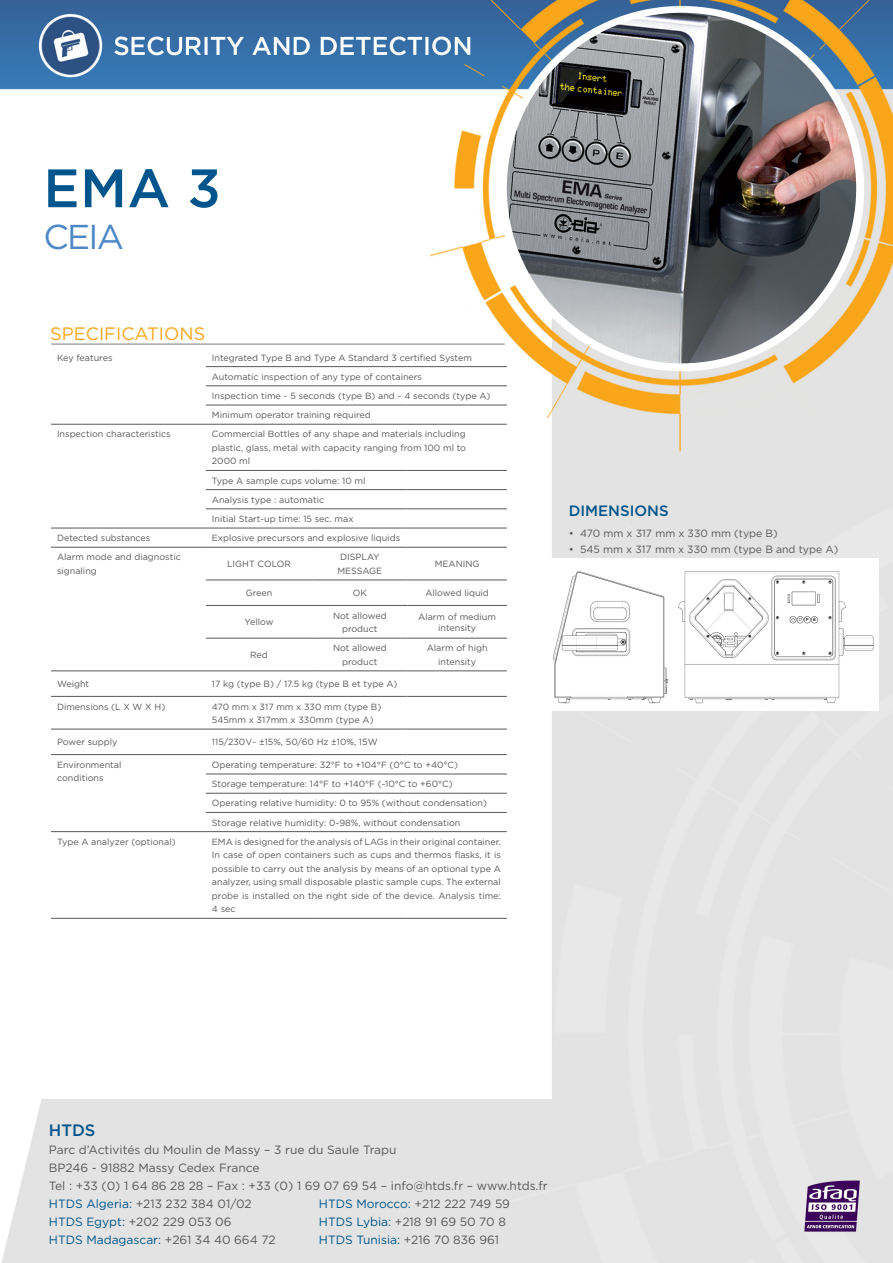
<style>
.page{position:relative;width:893px;height:1263px;background:#fff}
.page>*{position:absolute;margin:0;border:0;box-sizing:border-box;transform-origin:0 0}
.t1{font:500 54px "Gotham";color:#00568c}
.t2{font:34.5px "Gotham";color:#4d87c6}
.t3{font:18px "Gotham";color:#f9a51b}
.t4{font:500 16.5px "Gotham";color:#00568c}
.t5{font:500 15px "Gotham";color:#00568c}
.t6{font:12px "Gotham";color:#57585a}
.t7{font:12px "Gotham";color:#00568c}
.t8{font:10.5px "Gotham";color:#57585a}
.t9{font:9px/13.5px "Gotham";color:#57585a;text-align:center}
.s1{color:#00568c}
.s2{color:#57585a}
</style>
<div class="page">
<img style="left:0;top:0;width:893px;height:1263px">
<hr style="left:51px;top:343px;width:454px;height:2px;background:#a5a6aa">
<img style="left:507px;top:13px;width:349px;height:350px">
<hr style="left:206px;top:366px;width:106px;height:1px;background:#57585a">
<hr style="left:312px;top:366px;width:95px;height:1px;background:#57585a">
<hr style="left:407px;top:366px;width:100px;height:1px;background:#57585a">
<hr style="left:206px;top:386px;width:106px;height:1px;background:#57585a">
<hr style="left:312px;top:386px;width:95px;height:1px;background:#57585a">
<hr style="left:407px;top:386px;width:100px;height:1px;background:#57585a">
<hr style="left:206px;top:405px;width:106px;height:1px;background:#57585a">
<hr style="left:312px;top:405px;width:95px;height:1px;background:#57585a">
<hr style="left:407px;top:405px;width:100px;height:1px;background:#57585a">
<hr style="left:51px;top:424px;width:155px;height:1px;background:#57585a">
<hr style="left:206px;top:424px;width:106px;height:1px;background:#57585a">
<hr style="left:312px;top:424px;width:95px;height:1px;background:#57585a">
<hr style="left:407px;top:424px;width:100px;height:1px;background:#57585a">
<hr style="left:206px;top:470px;width:106px;height:1px;background:#57585a">
<hr style="left:312px;top:470px;width:95px;height:1px;background:#57585a">
<hr style="left:407px;top:470px;width:100px;height:1px;background:#57585a">
<hr style="left:206px;top:489px;width:106px;height:1px;background:#57585a">
<hr style="left:312px;top:489px;width:95px;height:1px;background:#57585a">
<hr style="left:407px;top:489px;width:100px;height:1px;background:#57585a">
<hr style="left:206px;top:509px;width:106px;height:1px;background:#57585a">
<hr style="left:312px;top:509px;width:95px;height:1px;background:#57585a">
<hr style="left:407px;top:509px;width:100px;height:1px;background:#57585a">
<hr style="left:51px;top:528px;width:155px;height:1px;background:#57585a">
<hr style="left:206px;top:528px;width:106px;height:1px;background:#57585a">
<hr style="left:312px;top:528px;width:95px;height:1px;background:#57585a">
<hr style="left:407px;top:528px;width:100px;height:1px;background:#57585a">
<hr style="left:51px;top:547px;width:155px;height:1px;background:#57585a">
<hr style="left:206px;top:547px;width:106px;height:1px;background:#57585a">
<hr style="left:312px;top:547px;width:95px;height:1px;background:#57585a">
<hr style="left:407px;top:547px;width:100px;height:1px;background:#57585a">
<hr style="left:206px;top:580px;width:106px;height:1px;background:#57585a">
<hr style="left:312px;top:580px;width:95px;height:1px;background:#57585a">
<hr style="left:407px;top:580px;width:100px;height:1px;background:#57585a">
<hr style="left:206px;top:605px;width:106px;height:1px;background:#57585a">
<hr style="left:312px;top:605px;width:95px;height:1px;background:#57585a">
<hr style="left:407px;top:605px;width:100px;height:1px;background:#57585a">
<hr style="left:206px;top:638px;width:106px;height:1px;background:#57585a">
<hr style="left:312px;top:638px;width:95px;height:1px;background:#57585a">
<hr style="left:407px;top:638px;width:100px;height:1px;background:#57585a">
<hr style="left:51px;top:671px;width:155px;height:1px;background:#57585a">
<hr style="left:206px;top:671px;width:106px;height:1px;background:#57585a">
<hr style="left:312px;top:671px;width:95px;height:1px;background:#57585a">
<hr style="left:407px;top:671px;width:100px;height:1px;background:#57585a">
<hr style="left:51px;top:696px;width:155px;height:1px;background:#57585a">
<hr style="left:206px;top:696px;width:106px;height:1px;background:#57585a">
<hr style="left:312px;top:696px;width:95px;height:1px;background:#57585a">
<hr style="left:407px;top:696px;width:100px;height:1px;background:#57585a">
<hr style="left:51px;top:729px;width:155px;height:1px;background:#57585a">
<hr style="left:206px;top:729px;width:106px;height:1px;background:#57585a">
<hr style="left:312px;top:729px;width:95px;height:1px;background:#57585a">
<hr style="left:407px;top:729px;width:100px;height:1px;background:#57585a">
<hr style="left:51px;top:754px;width:155px;height:1px;background:#57585a">
<hr style="left:206px;top:754px;width:106px;height:1px;background:#57585a">
<hr style="left:312px;top:754px;width:95px;height:1px;background:#57585a">
<hr style="left:407px;top:754px;width:100px;height:1px;background:#57585a">
<hr style="left:206px;top:774px;width:106px;height:1px;background:#57585a">
<hr style="left:312px;top:774px;width:95px;height:1px;background:#57585a">
<hr style="left:407px;top:774px;width:100px;height:1px;background:#57585a">
<hr style="left:206px;top:793px;width:106px;height:1px;background:#57585a">
<hr style="left:312px;top:793px;width:95px;height:1px;background:#57585a">
<hr style="left:407px;top:793px;width:100px;height:1px;background:#57585a">
<hr style="left:206px;top:812px;width:106px;height:1px;background:#57585a">
<hr style="left:312px;top:812px;width:95px;height:1px;background:#57585a">
<hr style="left:407px;top:812px;width:100px;height:1px;background:#57585a">
<hr style="left:51px;top:831px;width:155px;height:1px;background:#57585a">
<hr style="left:206px;top:831px;width:106px;height:1px;background:#57585a">
<hr style="left:312px;top:831px;width:95px;height:1px;background:#57585a">
<hr style="left:407px;top:831px;width:100px;height:1px;background:#57585a">
<hr style="left:51px;top:918px;width:155px;height:1px;background:#57585a">
<hr style="left:206px;top:918px;width:106px;height:1px;background:#57585a">
<hr style="left:312px;top:918px;width:95px;height:1px;background:#57585a">
<hr style="left:407px;top:918px;width:100px;height:1px;background:#57585a">
<img style="left:550px;top:558px;width:328px;height:153px">
<p class="t1" style="left:43px;top:153px;width:179px">EMA 3</p>
<p class="t2" style="left:43px;top:215px;width:82px">CEIA</p>
<p class="t3" style="left:50px;top:323px;width:156px">SPECIFICATIONS</p>
<p class="t9" style="left:57px;top:350px;width:57px">Key features</p>
<p class="t9" style="left:212px;top:350px;width:262px">Integrated Type B and Type A Standard 3 certified System</p>
<p class="t9" style="left:212px;top:370px;width:212px">Automatic inspection of any type of containers</p>
<p class="t9" style="left:212px;top:389px;width:280px">Inspection time ~ 5 seconds (type B) and ~ 4 seconds (type A)</p>
<p class="t9" style="left:212px;top:408px;width:160px">Minimum operator training required</p>
<p class="t9" style="left:57px;top:427px;width:115px">Inspection characteristics</p>
<p class="t9" style="left:212px;top:427px;width:255px">Commercial Bottles of any shape and materials including</p>
<p class="t9" style="left:212px;top:441px;width:256px">plastic, glass, metal with capacity ranging from 100 ml to</p>
<p class="t9" style="left:212px;top:454px;width:40px">2000 ml</p>
<p class="t9" style="left:212px;top:473px;width:155px">Type A sample cups volume: 10 ml</p>
<p class="t9" style="left:212px;top:493px;width:114px">Analysis type : automatic</p>
<p class="t9" style="left:212px;top:512px;width:143px">Initial Start-up time: 15 sec. max</p>
<p class="t9" style="left:57px;top:531px;width:95px">Detected substances</p>
<p class="t9" style="left:212px;top:531px;width:190px">Explosive precursors and explosive liquids</p>
<p class="t9" style="left:57px;top:550px;width:125px;text-align:left">Alarm mode and diagnostic signaling</p>
<p class="t9" style="left:227px;top:557px;width:66px">LIGHT COLOR</p>
<p class="t9" style="left:340px;top:550px;width:41px">DISPLAY</p>
<p class="t9" style="left:337px;top:564px;width:46px">MESSAGE</p>
<p class="t9" style="left:435px;top:557px;width:46px">MEANING</p>
<p class="t9" style="left:246px;top:586px;width:28px">Green</p>
<p class="t9" style="left:353px;top:586px;width:16px">OK</p>
<p class="t9" style="left:425px;top:586px;width:65px">Allowed liquid</p>
<p class="t9" style="left:245px;top:615px;width:30px">Yellow</p>
<p class="t9" style="left:333px;top:608px;width:55px">Not allowed product</p>
<p class="t9" style="left:418px;top:611px;width:79px;line-height:10.5px">Alarm of medium intensity</p>
<p class="t9" style="left:250px;top:648px;width:19px">Red</p>
<p class="t9" style="left:333px;top:641px;width:55px">Not allowed product</p>
<p class="t9" style="left:427px;top:641px;width:62px">Alarm of high intensity</p>
<p class="t9" style="left:57px;top:677px;width:34px">Weight</p>
<p class="t9" style="left:212px;top:677px;width:187px">17 kg (type B) / 17.5 kg (type B et type A)</p>
<p class="t9" style="left:57px;top:699px;width:110px">Dimensions (L X W X H)</p>
<p class="t9" style="left:212px;top:699px;width:171px;text-align:left">470 mm x 317 mm x 330 mm (type B)<br>545mm x 317mm x 330mm (type A)</p>
<p class="t9" style="left:57px;top:735px;width:62px">Power supply</p>
<p class="t9" style="left:212px;top:735px;width:167px">115/230V~ ±15%, 50/60 Hz ±10%, 15W</p>
<p class="t9" style="left:57px;top:758px;width:66px">Environmental</p>
<p class="t9" style="left:57px;top:771px;width:48px">conditions</p>
<p class="t9" style="left:212px;top:758px;width:248px">Operating temperature: 32°F to +104°F (0°C to +40°C)</p>
<p class="t9" style="left:212px;top:777px;width:242px">Storage temperature: 14°F to +140°F (-10°C to +60°C)</p>
<p class="t9" style="left:212px;top:796px;width:277px">Operating relative humidity: 0 to 95% (without condensation)</p>
<p class="t9" style="left:212px;top:815px;width:250px">Storage relative humidity: 0-98%, without condensation</p>
<p class="t9" style="left:57px;top:835px;width:120px">Type A analyzer (optional)</p>
<p class="t9" style="left:212px;top:835px;width:290px;text-align:justify">EMA is designed for the analysis of LAGs in their original container.<br>In case of open containers such as cups and thermos flasks, it is possible to carry out the analysis by means of an optional type A analyzer, using small disposable plastic sample cups. The external probe is installed on the right side of the device. Analysis time:<br>4 sec</p>
<p class="t5" style="left:569px;top:501px;width:101px">DIMENSIONS</p>
<p class="t8" style="left:569px;top:526px;width:211px">• 470 mm x 317 mm x 330 mm (type B)</p>
<p class="t8" style="left:569px;top:543px;width:271px">• 545 mm x 317 mm x 330 mm (type B and type A)</p>
<p class="t4" style="left:49px;top:1119px;width:48px">HTDS</p>
<p class="t6" style="left:49px;top:1142px;width:349px">Parc d’Activités du Moulin de Massy – 3 rue du Saule Trapu</p>
<p class="t6" style="left:49px;top:1160px;width:212px">BP246 - 91882 Massy Cedex France</p>
<p class="t6" style="left:49px;top:1178px;width:500px">Tel : +33 (0) 1 64 86 28 28 – Fax : +33 (0) 1 69 07 69 54 – info@htds.fr – www.htds.fr</p>
<p class="t6" style="left:49px;top:1196px;width:204px"><span class="s1">HTDS Algeria:</span> +213 232 384 01/02</p>
<p class="t7" style="left:319px;top:1196px;width:193px">HTDS Morocco: <span class="s2">+212 222 749 59</span></p>
<p class="t6" style="left:49px;top:1214px;width:184px"><span class="s1">HTDS Egypt:</span> +202 229 053 06</p>
<p class="t6" style="left:319px;top:1214px;width:188px"><span class="s1">HTDS Lybia:</span> +218 91 69 50 70 8</p>
<p class="t7" style="left:49px;top:1232px;width:228px">HTDS Madagascar: <span class="s2">+261 34 40 664 72</span></p>
<p class="t7" style="left:319px;top:1232px;width:182px">HTDS Tunisia: <span class="s2">+216 70 836 961</span></p>
</div>
